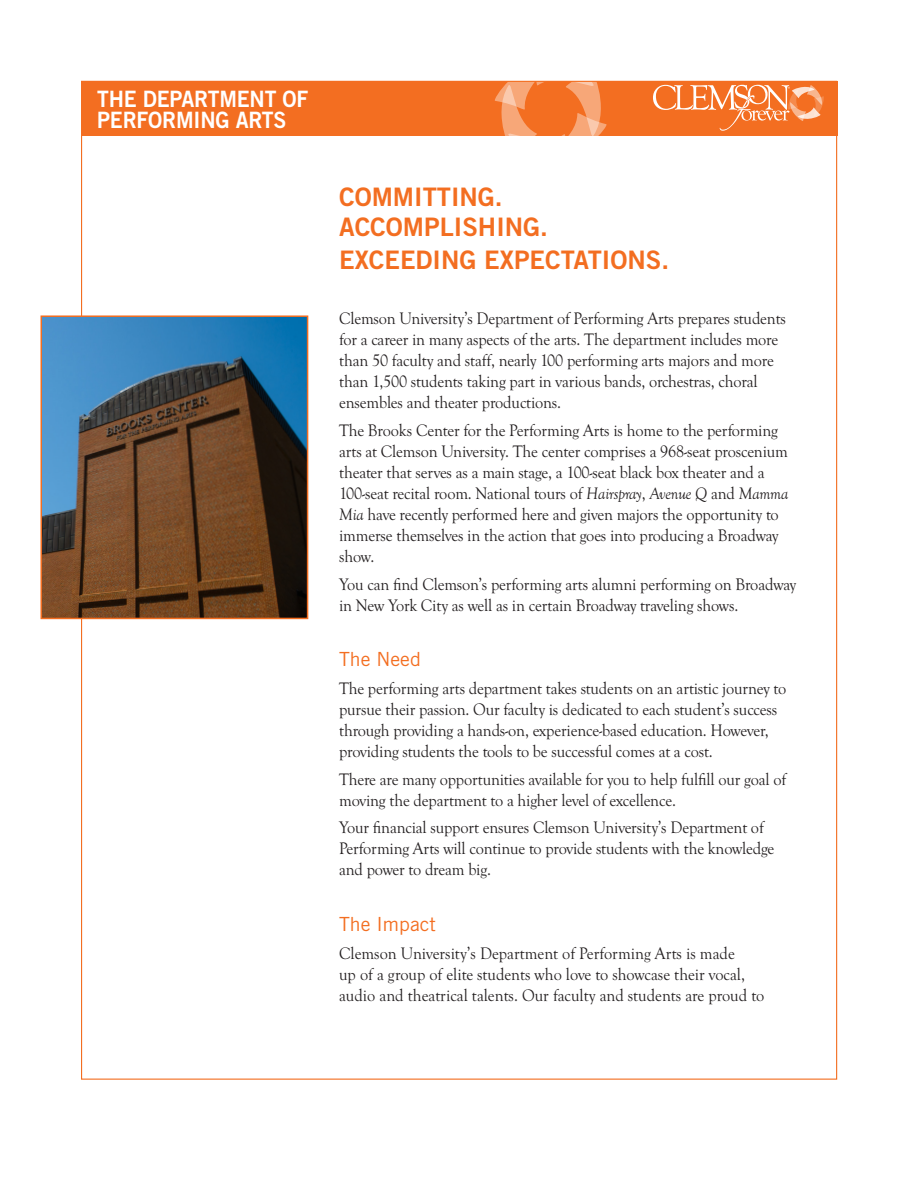
<style>
.page{position:relative;width:918px;height:1188px;background:#fff}
.page>*{position:absolute;margin:0;border:0;box-sizing:border-box;transform-origin:0 0}
.t1{font:25.5px/31.5px "Trade Gothic LT Std Bd 2";color:#f36e21}
.Body_Copy{font:22.5px/21px "Trade Gothic LT Std Bd 2";letter-spacing:-.01em;color:#fff;scale:.94 1}
.Subhead{font:19.5px "Trade Gothic LT Std";color:#f36e21}
.Body_Copy-2{font:17.25px/21px "Goudy Old Sty TOT";letter-spacing:-.01em;color:#231f20;scale:.94 1}
.s1{font-style:italic}
</style>
<div class="page">
<div style="left:81px;top:81px;width:756px;height:54px;background:#f36e21"></div>
<svg style="left:495px;top:83px;width:112px;height:52px"></svg>
<svg style="left:653px;top:85px;width:171px;height:46px"></svg>
<img style="left:43px;top:318px;width:262px;height:298px">
<div style="left:40px;top:315px;width:268px;height:304px;border:2px solid #f36e21"></div>
<p class="Body_Copy" style="left:97px;top:88px;width:226px">THE DEPARTMENT OF<br>PERFORMING ARTS</p>
<p class="t1" style="left:339px;top:180px;width:332px">COMMITTING.<br>ACCOMPLISHING.<br>EXCEEDING EXPECTATIONS.</p>
<p class="Body_Copy-2" style="left:339px;top:308px;width:477px">Clemson University’s Department of Performing Arts prepares students for a career in many aspects of the arts. The department includes more than 50 faculty and staff, nearly 100 performing arts majors and more than 1,500 students taking part in various bands, orchestras, choral ensembles and theater productions.</p>
<p class="Body_Copy-2" style="left:339px;top:420px;width:479px">The Brooks Center for the Performing Arts is home to the performing arts at Clemson University. The center comprises a 968-seat proscenium theater that serves as a main stage, a 100-seat black box theater and a 100-seat recital room. National tours of <span class="s1">Hairspray</span>, <span class="s1">Avenue Q</span> and <span class="s1">Mamma Mia</span> have recently performed here and given majors the opportunity to immerse themselves in the action that goes into producing a Broadway show.</p>
<p class="Body_Copy-2" style="left:339px;top:574px;width:488px">You can find Clemson’s performing arts alumni performing on Broadway in New York City as well as in certain Broadway traveling shows.</p>
<p class="Subhead" style="left:339px;top:647px;width:83px">The Need</p>
<p class="Body_Copy-2" style="left:339px;top:678px;width:477px">The performing arts department takes students on an artistic journey to pursue their passion. Our faculty is dedicated to each student’s success through providing a hands-on, experience-based education. However, providing students the tools to be successful comes at a cost.</p>
<p class="Body_Copy-2" style="left:339px;top:769px;width:477px">There are many opportunities available for you to help fulfill our goal of moving the department to a higher level of excellence.</p>
<p class="Body_Copy-2" style="left:339px;top:817px;width:465px">Your financial support ensures Clemson University’s Department of<br>Performing Arts will continue to provide students with the knowledge and power to dream big.</p>
<p class="Subhead" style="left:339px;top:912px;width:98px">The Impact</p>
<p class="Body_Copy-2" style="left:339px;top:943px;width:454px">Clemson University’s Department of Performing Arts is made<br>up of a group of elite students who love to showcase their vocal, audio and theatrical talents. Our faculty and students are proud to</p>
</div>
